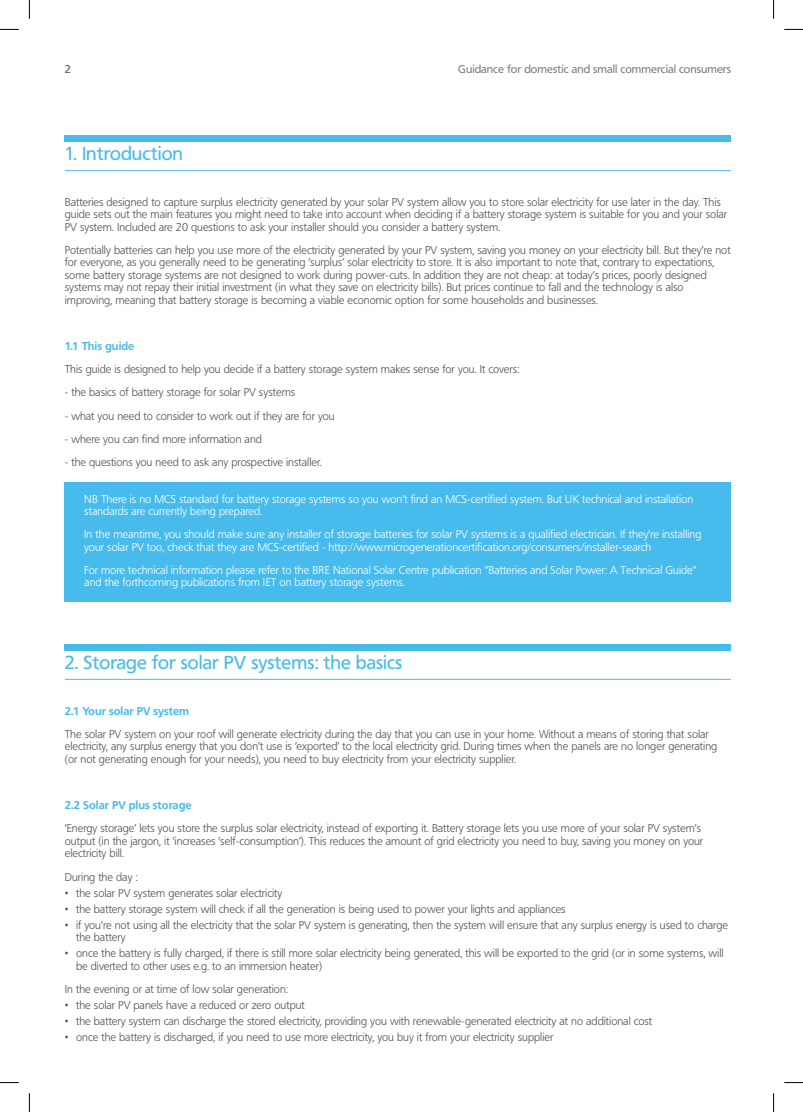
<style>
.page{position:relative;width:803px;height:1112px;background:#fff}
.page>*{position:absolute;margin:0;border:0;box-sizing:border-box;transform-origin:0 0}
.t1{font:18.75px "Frutiger BQ";color:#47bbeb}
.t2{font:300 11.25px/12.5px "Frutiger BQ";color:#505457}
.t3{font:300 11.25px/12.5px "Frutiger BQ";color:#fff}
.t4{font:700 11.25px "Frutiger BQ";color:#47bbeb}
.t5{font:11.25px "Frutiger BQ";color:#808080}
.t6{font:11.25px "Frutiger BQ";color:#57585a}
</style>
<div class="page">
<div style="left:65px;top:482px;width:666px;height:119px;background:#47bbeb"></div>
<div style="left:65px;top:136px;width:666px;height:6px;background:#47bbeb"></div>
<div style="left:65px;top:644px;width:666px;height:6px;background:#47bbeb"></div>
<hr style="left:65px;top:170px;width:666px;height:1px;background:#47bbeb">
<hr style="left:65px;top:678px;width:666px;height:1px;background:#47bbeb">
<svg style="left:0;top:29px;width:19px;height:1px"></svg>
<svg style="left:784px;top:29px;width:19px;height:1px"></svg>
<svg style="left:0;top:1082px;width:19px;height:1px"></svg>
<svg style="left:784px;top:1082px;width:19px;height:1px"></svg>
<svg style="left:29px;top:0;width:1px;height:19px"></svg>
<svg style="left:29px;top:1093px;width:1px;height:18px"></svg>
<svg style="left:773px;top:0;width:1px;height:19px"></svg>
<svg style="left:773px;top:1093px;width:1px;height:18px"></svg>
<p class="t6" style="left:65px;top:63px;width:8px">2</p>
<p class="t5" style="left:458px;top:63px;width:274px">Guidance for domestic and small commercial consumers</p>
<p class="t1" style="left:65px;top:142px;width:120px">1. Introduction</p>
<p class="t2" style="left:65px;top:196px;width:664px">Batteries designed to capture surplus electricity generated by your solar PV system allow you to store solar electricity for use later in the day. This guide sets out the main features you might need to take into account when deciding if a battery storage system is suitable for you and your solar<br>PV system. Included are 20 questions to ask your installer should you consider a battery system.</p>
<p class="t2" style="left:65px;top:244px;width:667px">Potentially batteries can help you use more of the electricity generated by your PV system, saving you money on your electricity bill. But they’re not for everyone, as you generally need to be generating ‘surplus’ solar electricity to store. It is also important to note that, contrary to expectations, some battery storage systems are not designed to work during power-cuts. In addition they are not cheap: at today’s prices, poorly designed systems may not repay their initial investment (in what they save on electricity bills). But prices continue to fall and the technology is also improving, meaning that battery storage is becoming a viable economic option for some households and businesses.</p>
<p class="t4" style="left:65px;top:339px;width:71px">1.1 This guide</p>
<p class="t2" style="left:65px;top:363px;width:456px">This guide is designed to help you decide if a battery storage system makes sense for you. It covers:</p>
<p class="t2" style="left:65px;top:386px;width:232px">- the basics of battery storage for solar PV systems</p>
<p class="t2" style="left:65px;top:409px;width:271px">- what you need to consider to work out if they are for you</p>
<p class="t2" style="left:65px;top:432px;width:199px">- where you can find more information and</p>
<p class="t2" style="left:65px;top:456px;width:258px">- the questions you need to ask any prospective installer.</p>
<p class="t3" style="left:84px;top:492px;width:610px">NB There is no MCS standard for battery storage systems so you won’t find an MCS-certified system. But UK technical and installation standards are currently being prepared.</p>
<p class="t3" style="left:84px;top:528px;width:619px">In the meantime, you should make sure any installer of storage batteries for solar PV systems is a qualified electrician. If they’re installing your solar PV too, check that they are MCS-certified - http://www.microgenerationcertification.org/consumers/installer-search</p>
<p class="t3" style="left:84px;top:563px;width:614px">For more technical information please refer to the BRE National Solar Centre publication “Batteries and Solar Power: A Technical Guide” and the forthcoming publications from IET on battery storage systems.</p>
<p class="t1" style="left:65px;top:651px;width:339px">2. Storage for solar PV systems: the basics</p>
<p class="t4" style="left:65px;top:704px;width:126px">2.1 Your solar PV system</p>
<p class="t2" style="left:65px;top:727px;width:654px">The solar PV system on your roof will generate electricity during the day that you can use in your home. Without a means of storing that solar electricity, any surplus energy that you don’t use is ‘exported’ to the local electricity grid. During times when the panels are no longer generating (or not generating enough for your needs), you need to buy electricity from your electricity supplier.</p>
<p class="t4" style="left:65px;top:798px;width:128px">2.2 Solar PV plus storage</p>
<p class="t2" style="left:65px;top:822px;width:640px">‘Energy storage’ lets you store the surplus solar electricity, instead of exporting it. Battery storage lets you use more of your solar PV system’s output (in the jargon, it ‘increases ‘self-consumption’). This reduces the amount of grid electricity you need to buy, saving you money on your electricity bill.</p>
<p class="t2" style="left:65px;top:870px;width:75px">During the day :</p>
<p class="t2" style="left:65px;top:886px;width:219px">• the solar PV system generates solar electricity</p>
<p class="t2" style="left:65px;top:902px;width:502px">• the battery storage system will check if all the generation is being used to power your lights and appliances</p>
<p class="t2" style="left:76px;top:918px;width:653px;text-indent:-11px">• if you’re not using all the electricity that the solar PV system is generating, then the system will ensure that any surplus energy is used to charge the battery</p>
<p class="t2" style="left:76px;top:947px;width:649px;text-indent:-11px">• once the battery is fully charged, if there is still more solar electricity being generated, this will be exported to the grid (or in some systems, will be diverted to other uses e.g. to an immersion heater)</p>
<p class="t2" style="left:65px;top:982px;width:225px">In the evening or at time of low solar generation:</p>
<p class="t2" style="left:65px;top:998px;width:242px">• the solar PV panels have a reduced or zero output</p>
<p class="t2" style="left:65px;top:1014px;width:589px">• the battery system can discharge the stored electricity, providing you with renewable-generated electricity at no additional cost</p>
<p class="t2" style="left:65px;top:1030px;width:490px">• once the battery is discharged, if you need to use more electricity, you buy it from your electricity supplier</p>
</div>
